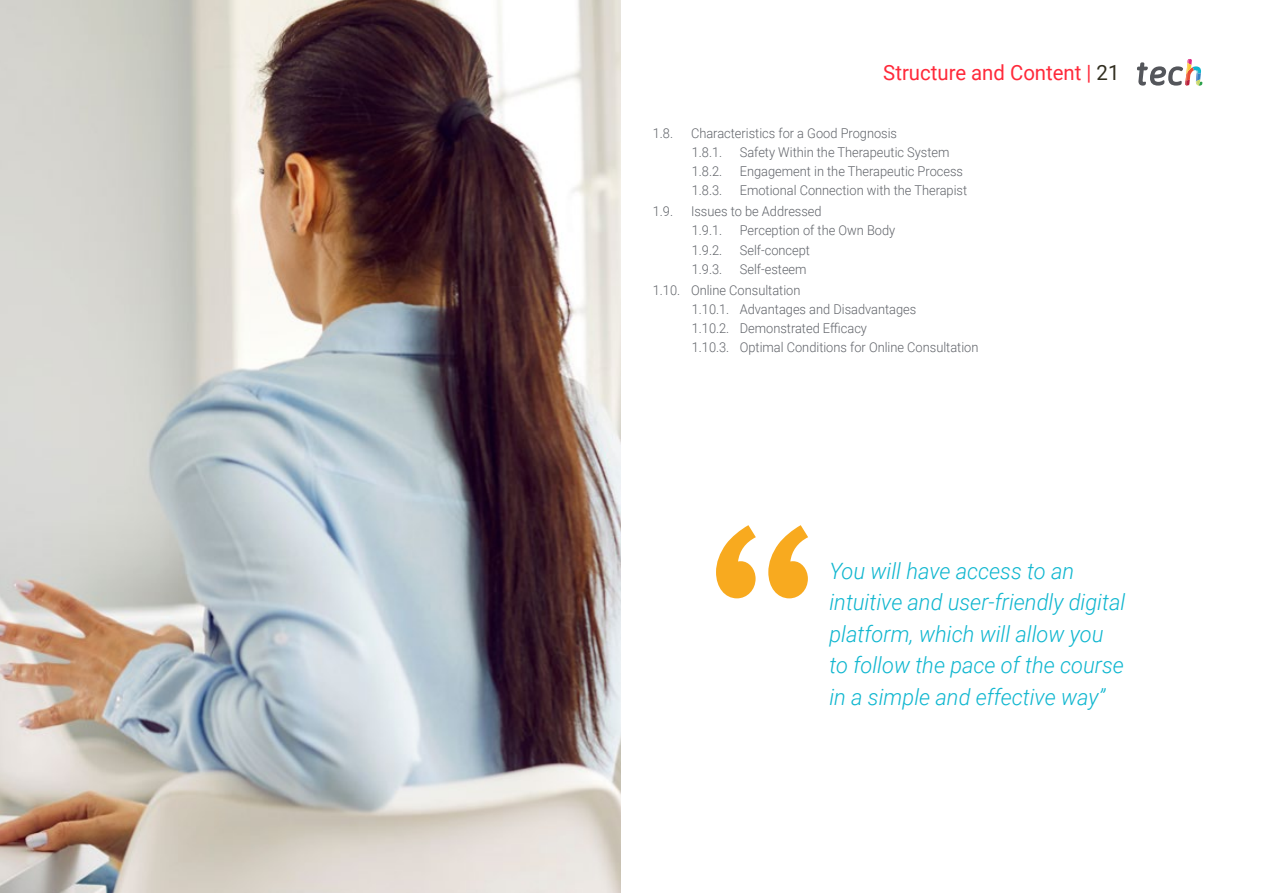
<style>
.page{position:relative;width:1263px;height:893px;background:#fff}
.page>*{position:absolute;margin:0;border:0;box-sizing:border-box;transform-origin:0 0}
.t1{font:italic 300 22.5px/31.5px "Roboto";color:#0fb6cf}
.t2{font:21px "Roboto";color:#ff293a}
.t3{font:300 13.5px/19.2px "Roboto";color:#61646a;scale:.95 1}
.s1{color:#312e20}
</style>
<div class="page">
<img style="left:0;top:0;width:621px;height:893px">
<svg style="left:1137px;top:59px;width:65px;height:27px"></svg>
<svg style="left:716px;top:525px;width:92px;height:73px"></svg>
<h2 class="t2" style="left:883px;top:57px;width:238px">Structure and Content | <span class="s1">21</span></h2>
<p class="t3" style="left:653px;top:123px;width:23px">1.8.</p>
<p class="t3" style="left:691px;top:123px;width:218px">Characteristics for a Good Prognosis<br>1.8.1.</p>
<p class="t3" style="left:740px;top:142px;width:222px">Safety Within the Therapeutic System</p>
<p class="t3" style="left:692px;top:161px;width:34px">1.8.2.</p>
<p class="t3" style="left:740px;top:161px;width:237px">Engagement in the Therapeutic Process</p>
<p class="t3" style="left:692px;top:181px;width:34px">1.8.3.</p>
<p class="t3" style="left:740px;top:181px;width:241px">Emotional Connection with the Therapist</p>
<p class="t3" style="left:653px;top:201px;width:23px">1.9.</p>
<p class="t3" style="left:691px;top:201px;width:139px">Issues to be Addressed<br>1.9.1.</p>
<p class="t3" style="left:740px;top:221px;width:165px">Perception of the Own Body</p>
<p class="t3" style="left:692px;top:240px;width:34px">1.9.2.</p>
<p class="t3" style="left:740px;top:240px;width:75px">Self-concept</p>
<p class="t3" style="left:692px;top:259px;width:34px">1.9.3.</p>
<p class="t3" style="left:653px;top:258px;width:163px;line-height:20.7px;text-indent:87px">Self-esteem<br>1.10. Online Consultation</p>
<p class="t3" style="left:692px;top:299px;width:303px">1.10.1. Advantages and Disadvantages<br>1.10.2. Demonstrated Efficacy<br>1.10.3. Optimal Conditions for Online Consultation</p>
<h1 class="t1" style="left:829px;top:554px;width:297px">You will have access to an intuitive and user-friendly digital platform, which will allow you to follow the pace of the course in a simple and effective way”</h1>
</div>
